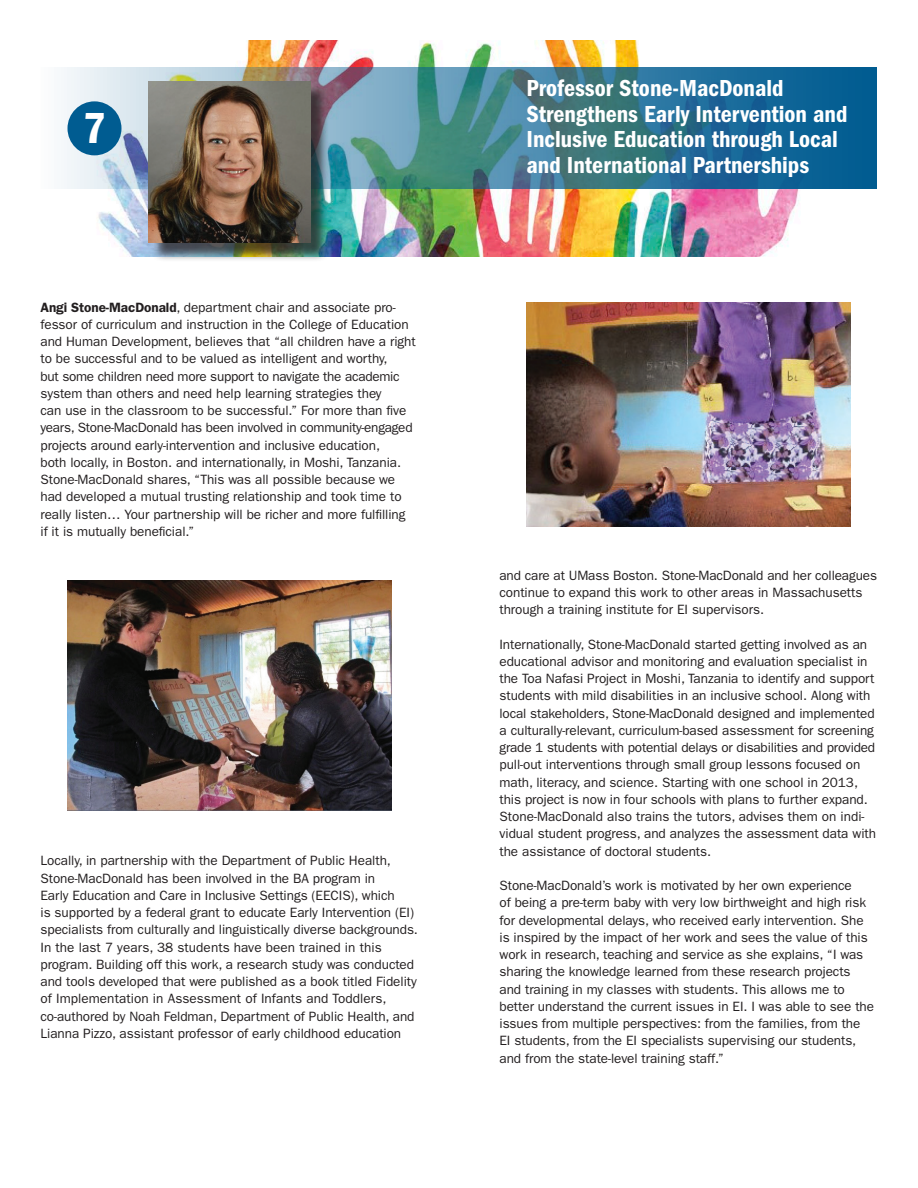
<style>
.page{position:relative;width:918px;height:1188px;background:#fff}
.page>*{position:absolute;margin:0;border:0;box-sizing:border-box;transform-origin:0 0}
.t1{font:45px "ITC Franklin Gothic Std Dm Cd";color:#fff}
.t2{font:24px/25.5px "ITC Franklin Gothic Std Dm Cd";color:#fff}
.t3{font:13.5px/17.2px "ITC Franklin Gothic Std";letter-spacing:-.005em;color:#231f20}
.s1{font-weight:600}
</style>
<div class="page">
<img style="left:64px;top:40px;width:813px;height:216px">
<svg style="left:64px;top:68px;width:813px;height:121px;background:#4a869d"></svg>
<div style="left:68px;top:101px;width:54px;height:54px;background:#005c91;border-radius:50%"></div>
<div style="left:151px;top:83px;width:178px;height:179px;background:#231f20;opacity:.75"></div>
<img style="left:148px;top:81px;width:162px;height:162px">
<img style="left:68px;top:581px;width:324px;height:229px">
<img style="left:526px;top:302px;width:324px;height:224px">
<p class="t1" style="left:83px;top:103px;width:24px">7</p>
<p class="t3" style="left:40px;top:299px;width:377px"><span class="s1">Angi Stone-MacDonald</span>, department chair and associate pro&shy;fessor of curriculum and instruction in the College of Education and Human Development, believes that “all children have a right to be successful and to be valued as intelligent and worthy,<br>but some children need more support to navigate the academic system than others and need help learning strategies they<br>can use in the classroom to be successful.” For more than five years, Stone-MacDonald has been involved in community-engaged projects around early-intervention and inclusive education,<br>both locally, in Boston. and internationally, in Moshi, Tanzania.<br>Stone-MacDonald shares, “This was all possible because we had developed a mutual trusting relationship and took time to really listen… Your partnership will be richer and more fulfilling if it is mutually beneficial.”</p>
<p class="t3" style="left:40px;top:852px;width:379px">Locally, in partnership with the Department of Public Health, Stone-MacDonald has been involved in the BA program in<br>Early Education and Care in Inclusive Settings (EECIS), which<br>is supported by a federal grant to educate Early Intervention (EI) specialists from culturally and linguistically diverse backgrounds.<br>In the last 7 years, 38 students have been trained in this program. Building off this work, a research study was conducted and tools developed that were published as a book titled Fidelity of Implementation in Assessment of Infants and Toddlers, co-authored by Noah Feldman, Department of Public Health, and Lianna Pizzo, assistant professor of early childhood education</p>
<p class="t2" style="left:526px;top:76px;width:323px">Professor Stone-MacDonald Strengthens Early Intervention and Inclusive Education through Local and International Partnerships</p>
<p class="t3" style="left:500px;top:566px;width:379px">and care at UMass Boston. Stone-MacDonald and her colleagues continue to expand this work to other areas in Massachusetts through a training institute for EI supervisors.</p>
<p class="t3" style="left:500px;top:635px;width:378px">Internationally, Stone-MacDonald started getting involved as an educational advisor and monitoring and evaluation specialist in the Toa Nafasi Project in Moshi, Tanzania to identify and support students with mild disabilities in an inclusive school. Along with local stakeholders, Stone-MacDonald designed and implemented a culturally-relevant, curriculum-based assessment for screening grade 1 students with potential delays or disabilities and provided pull-out interventions through small group lessons focused on math, literacy, and science. Starting with one school in 2013, this project is now in four schools with plans to further expand.<br>Stone-MacDonald also trains the tutors, advises them on indi&shy;vidual student progress, and analyzes the assessment data with the assistance of doctoral students.</p>
<p class="t3" style="left:500px;top:877px;width:376px">Stone-MacDonald’s work is motivated by her own experience<br>of being a pre-term baby with very low birthweight and high risk for developmental delays, who received early intervention. She is inspired by the impact of her work and sees the value of this work in research, teaching and service as she explains, “I was sharing the knowledge learned from these research projects and training in my classes with students. This allows me to better understand the current issues in EI. I was able to see the issues from multiple perspectives: from the families, from the EI students, from the EI specialists supervising our students, and from the state-level training staff.”</p>
</div>
